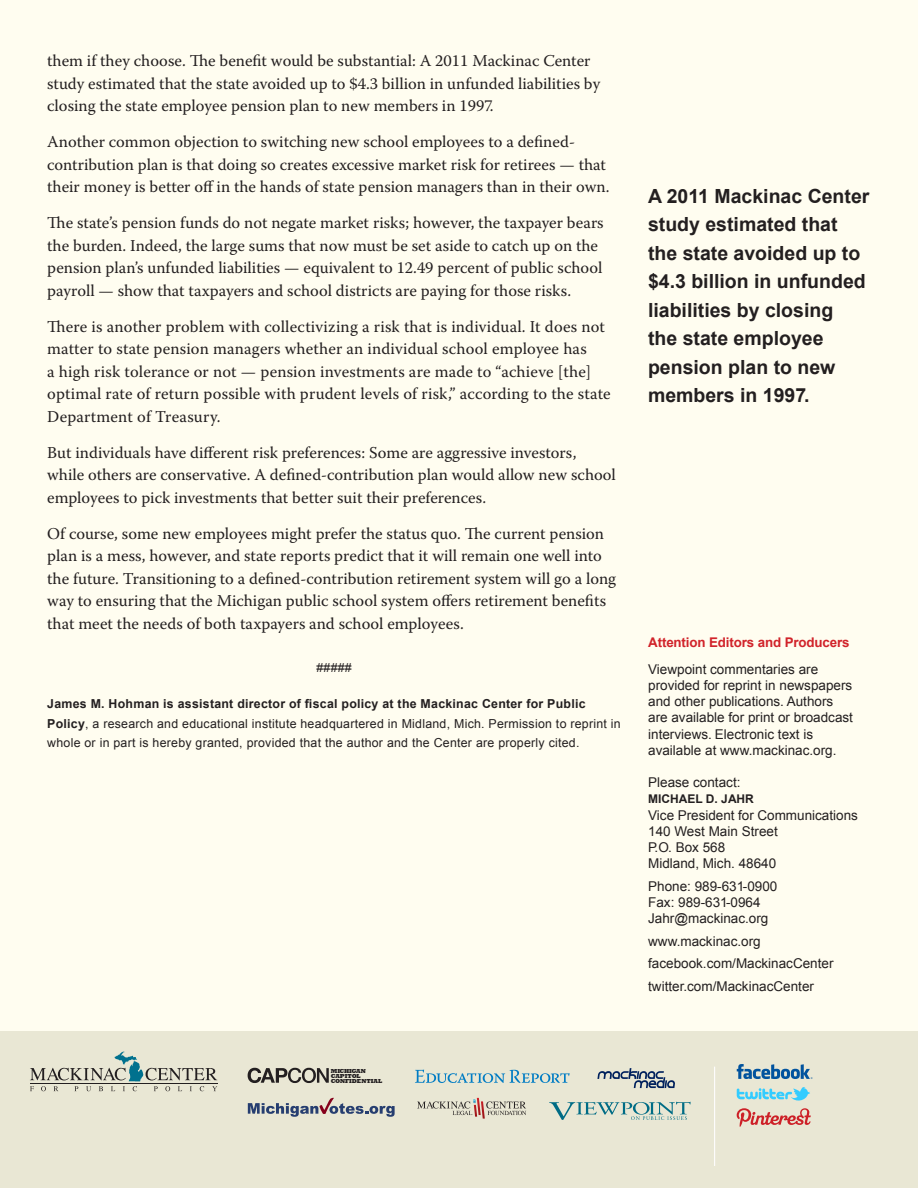
<style>
.page{position:relative;width:918px;height:1188px;background:#fffdf0}
.page>*{position:absolute;margin:0;border:0;box-sizing:border-box;transform-origin:0 0}
._12Second_Page_Quote{font:700 19.5px/28.5px "Arial";color:#231f20}
._12Viewpoint_body_te{font:16.5px/22.5px "Warnock Pro";color:#231f20}
.t1{font:13.5px/16.2px "Arial";color:#231f20}
.t2{font:700 13.35px "Arial";letter-spacing:-.01em;color:#d1232a}
._12Viewpoint_-_Autho{font:12.3px/19.5px "Arial";letter-spacing:.02em;color:#231f20}
._12{font:12.3px "Arial";color:#231f20}
.t3{font:700 12px "Arial";color:#231f20}
.t4{font:800 6px "Rockwell";color:#231f20}
.t5{font:800 6px "Rockwell";letter-spacing:-.04em;color:#231f20}
.s1{font-weight:700}
</style>
<div class="page">
<div style="left:0;top:1031px;width:918px;height:157px;background:#e9e7d4"></div>
<svg style="left:30px;top:1052px;width:187px;height:39px"></svg>
<svg style="left:248px;top:1098px;width:147px;height:19px"></svg>
<svg style="left:549px;top:1102px;width:142px;height:18px"></svg>
<svg style="left:415px;top:1070px;width:155px;height:13px"></svg>
<svg style="left:597px;top:1068px;width:78px;height:20px"></svg>
<hr style="left:714px;top:1067px;width:1px;height:99px;background:#fff">
<svg style="left:417px;top:1098px;width:109px;height:21px"></svg>
<svg style="left:248px;top:1068px;width:81px;height:15px"></svg>
<svg style="left:737px;top:1064px;width:76px;height:15px"></svg>
<svg style="left:737px;top:1087px;width:74px;height:40px"></svg>
<p class="_12Viewpoint_body_te" style="left:47px;top:49px;width:554px">them if they choose. The benefit would be substantial: A 2011 Mackinac Center study estimated that the state avoided up to $4.3 billion in unfunded liabilities by closing the state employee pension plan to new members in 1997.</p>
<p class="_12Viewpoint_body_te" style="left:47px;top:130px;width:564px">Another common objection to switching new school employees to a defined&shy;contribution plan is that doing so creates excessive market risk for retirees — that their money is better off in the hands of state pension managers than in their own.</p>
<p class="_12Viewpoint_body_te" style="left:47px;top:211px;width:558px">The state’s pension funds do not negate market risks; however, the taxpayer bears the burden. Indeed, the large sums that now must be set aside to catch up on the pension plan’s unfunded liabilities — equivalent to 12.49 percent of public school payroll — show that taxpayers and school districts are paying for those risks.</p>
<p class="_12Viewpoint_body_te" style="left:47px;top:315px;width:565px">There is another problem with collectivizing a risk that is individual. It does not matter to state pension managers whether an individual school employee has<br>a high risk tolerance or not — pension investments are made to “achieve [the] optimal rate of return possible with prudent levels of risk,” according to the state Department of Treasury.</p>
<p class="_12Viewpoint_body_te" style="left:47px;top:441px;width:570px">But individuals have different risk preferences: Some are aggressive investors, while others are conservative. A defined-contribution plan would allow new school employees to pick investments that better suit their preferences.</p>
<p class="_12Viewpoint_body_te" style="left:47px;top:522px;width:570px">Of course, some new employees might prefer the status quo. The current pension plan is a mess, however, and state reports predict that it will remain one well into the future. Transitioning to a defined-contribution retirement system will go a long way to ensuring that the Michigan public school system offers retirement benefits that meet the needs of both taxpayers and school employees.</p>
<p class="_12" style="left:316px;top:660px;width:37px">#####</p>
<p class="_12Viewpoint_-_Autho" style="left:47px;top:694px;width:575px"><span class="s1">James M. Hohman is assistant director of fiscal policy at the Mackinac Center for Public<br>Policy</span>, a research and educational institute headquartered in Midland, Mich. Permission to reprint in whole or in part is hereby granted, provided that the author and the Center are properly cited.</p>
<p class="_12Second_Page_Quote" style="left:648px;top:182px;width:223px">A 2011 Mackinac Center study estimated that the state avoided up to $4.3 billion in unfunded liabilities by closing<br>the state employee pension plan to new members in 1997.</p>
<p class="t2" style="left:648px;top:633px;width:203px">Attention Editors and Producers</p>
<p class="t1" style="left:648px;top:661px;width:206px">Viewpoint commentaries are provided for reprint in newspapers and other publications. Authors are available for print or broadcast interviews. Electronic text is available at www.mackinac.org.</p>
<p class="t1" style="left:648px;top:774px;width:94px">Please contact:</p>
<p class="t3" style="left:648px;top:791px;width:107px">MICHAEL D. JAHR</p>
<p class="t1" style="left:648px;top:807px;width:211px">Vice President for Communications<br>140 West Main Street<br>P.O. Box 568<br>Midland, Mich. 48640</p>
<p class="t1" style="left:648px;top:878px;width:131px">Phone: 989-631-0900<br>Fax: 989-631-0964<br>Jahr@mackinac.org</p>
<p class="t1" style="left:648px;top:930px;width:187px;line-height:22.5px">www.mackinac.org facebook.com/MackinacCenter twitter.com/MackinacCenter</p>
<p class="t5" style="left:331px;top:1067px;width:36px">MICHIGAN</p>
<p class="t4" style="left:331px;top:1072px;width:31px">CAPITOL</p>
<p class="t4" style="left:331px;top:1078px;width:53px">CONFIDENTIAL</p>
</div>
